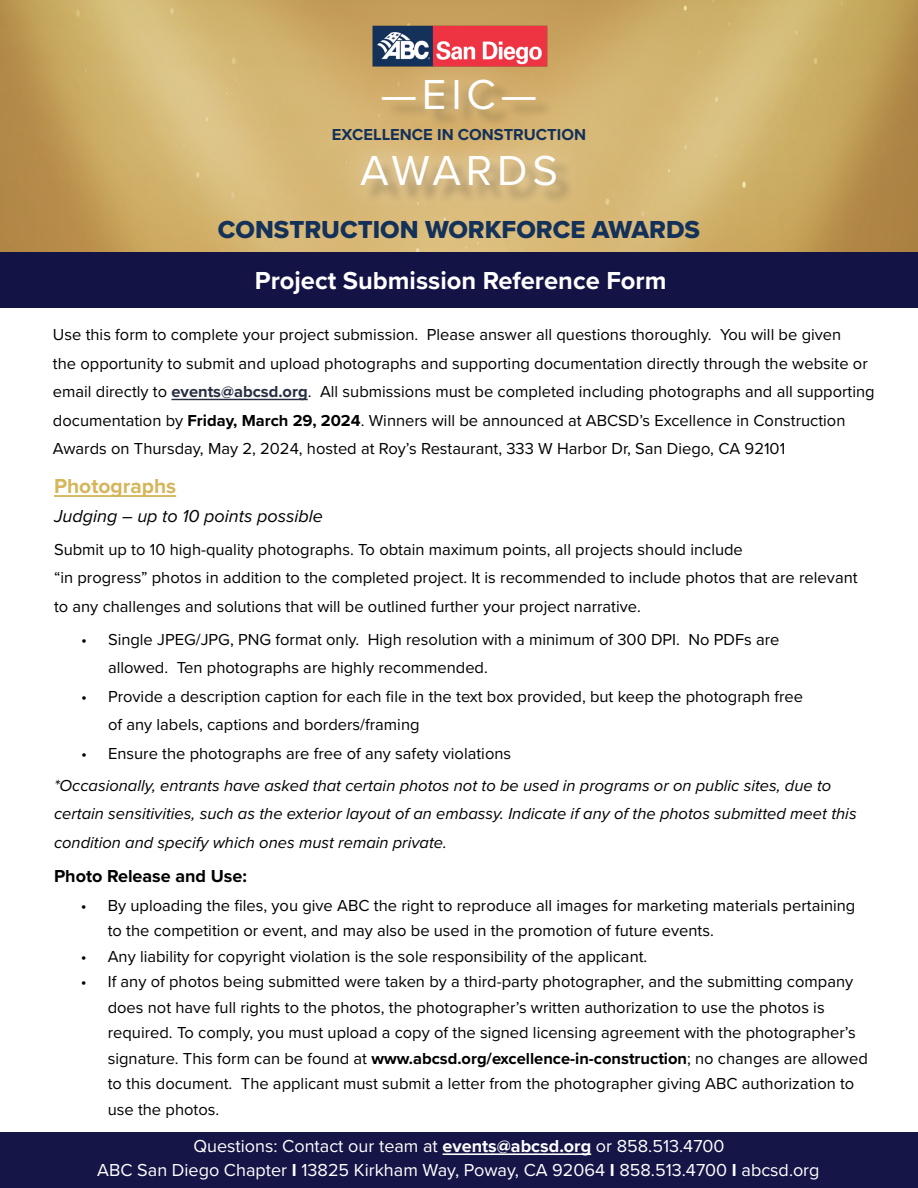
<style>
.page{position:relative;width:918px;height:1188px;background:#fff}
.page>*{position:absolute;margin:0;border:0;box-sizing:border-box;transform-origin:0 0}
.t1{font:43.5px "Proxima Nova";letter-spacing:.11em;color:#fff}
.t2{font:700 25.5px "Proxima Nova";color:#fff}
.t3{font:25.5px "Proxima Nova Extrabld";color:#14315a}
.t4{font:700 21px "Proxima Nova";color:#d5b65b}
.t5{font:18px "Proxima Nova";color:#fff}
.t6{font:italic 18px "Proxima Nova";color:#000}
.t7{font:700 18px "Proxima Nova";color:#000}
.t8{font:16.5px/28.5px "Proxima Nova";color:#000}
.t9{font:italic 16.5px/28.5px "Proxima Nova";color:#000}
.t10{font:700 16.5px "Proxima Nova";color:#14315a}
.s1{font-weight:700;color:#262e41}
.s2{font-weight:700}
</style>
<div class="page">
<div style="left:0;top:1133px;width:918px;height:55px;background:#151547"></div>
<hr style="left:443px;top:1153px;width:148px;height:2px;background:#fff">
<hr style="left:171px;top:399px;width:137px;height:1px;background:#262e41">
<hr style="left:54px;top:495px;width:122px;height:2px;background:#d5b65b">
<img style="left:0;top:0;width:918px;height:253px">
<div style="left:333px;top:49px;width:252px;height:167px;background:#fff;opacity:.75"></div>
<img style="left:357px;top:19px;width:204px;height:56px">
<div style="left:1px;top:253px;width:917px;height:55px;background:#131346"></div>
<p class="t1" style="left:381px;top:62px;width:158px">—EIC—</p>
<p class="t10" style="left:332px;top:122px;width:256px">EXCELLENCE IN CONSTRUCTION</p>
<p class="t1" style="left:360px;top:139px;width:199px">AWARDS</p>
<p class="t3" style="left:218px;top:210px;width:484px">CONSTRUCTION WORKFORCE AWARDS</p>
<p class="t2" style="left:255px;top:262px;width:413px">Project Submission Reference Form</p>
<p class="t8" style="left:53px;top:320px;width:823px">Use this form to complete your project submission. Please answer all questions thoroughly. You will be given<br>the opportunity to submit and upload photographs and supporting documentation directly through the website or email directly to <span class="s1">events@abcsd.org</span>. All submissions must be completed including photographs and all supporting documentation by <span class="s2">Friday, March 29, 2024</span>. Winners will be announced at ABCSD’s Excellence in Construction Awards on Thursday, May 2, 2024, hosted at Roy’s Restaurant, 333 W Harbor Dr, San Diego, CA 92101</p>
<p class="t4" style="left:54px;top:470px;width:124px">Photographs</p>
<p class="t6" style="left:54px;top:502px;width:271px">Judging – up to 10 points possible</p>
<p class="t8" style="left:54px;top:534px;width:690px">Submit up to 10 high-quality photographs. To obtain maximum points, all projects should include</p>
<p class="t8" style="left:54px;top:563px;width:805px">“in progress” photos in addition to the completed project. It is recommended to include photos that are relevant to any challenges and solutions that will be outlined further your project narrative.</p>
<p class="t8" style="left:108px;top:624px;width:673px;text-indent:-27px">• Single JPEG/JPG, PNG format only. High resolution with a minimum of 300 DPI. No PDFs are allowed. Ten photographs are highly recommended.</p>
<p class="t8" style="left:108px;top:681px;width:697px;text-indent:-27px">• Provide a description caption for each file in the text box provided, but keep the photograph free of any labels, captions and borders/framing</p>
<p class="t8" style="left:81px;top:738px;width:432px">• Ensure the photographs are free of any safety violations</p>
<p class="t9" style="left:54px;top:770px;width:804px">*Occasionally, entrants have asked that certain photos not to be used in programs or on public sites, due to certain sensitivities, such as the exterior layout of an embassy. Indicate if any of the photos submitted meet this condition and specify which ones must remain private.</p>
<p class="t7" style="left:54px;top:863px;width:194px">Photo Release and Use:</p>
<p class="t8" style="left:108px;top:892px;width:749px;line-height:25.5px;text-indent:-27px">• By uploading the files, you give ABC the right to reproduce all images for marketing materials pertaining to the competition or event, and may also be used in the promotion of future events.</p>
<p class="t8" style="left:81px;top:941px;width:568px">• Any liability for copyright violation is the sole responsibility of the applicant.</p>
<p class="t8" style="left:108px;top:968px;width:762px;line-height:25.5px;text-indent:-27px">• If any of photos being submitted were taken by a third-party photographer, and the submitting company does not have full rights to the photos, the photographer’s written authorization to use the photos is required. To comply, you must upload a copy of the signed licensing agreement with the photographer’s signature. This form can be found at <span class="s2">www.abcsd.org/excellence-in-construction</span>; no changes are allowed to this document. The applicant must submit a letter from the photographer giving ABC authorization to use the photos.</p>
<p class="t5" style="left:193px;top:1132px;width:533px">Questions: Contact our team at <span class="s2">events@abcsd.org</span> or 858.513.4700</p>
<p class="t5" style="left:97px;top:1157px;width:724px">ABC San Diego Chapter <span class="s2">I</span> 13825 Kirkham Way, Poway, CA 92064 <span class="s2">I</span> 858.513.4700 <span class="s2">I</span> abcsd.org</p>
</div>
